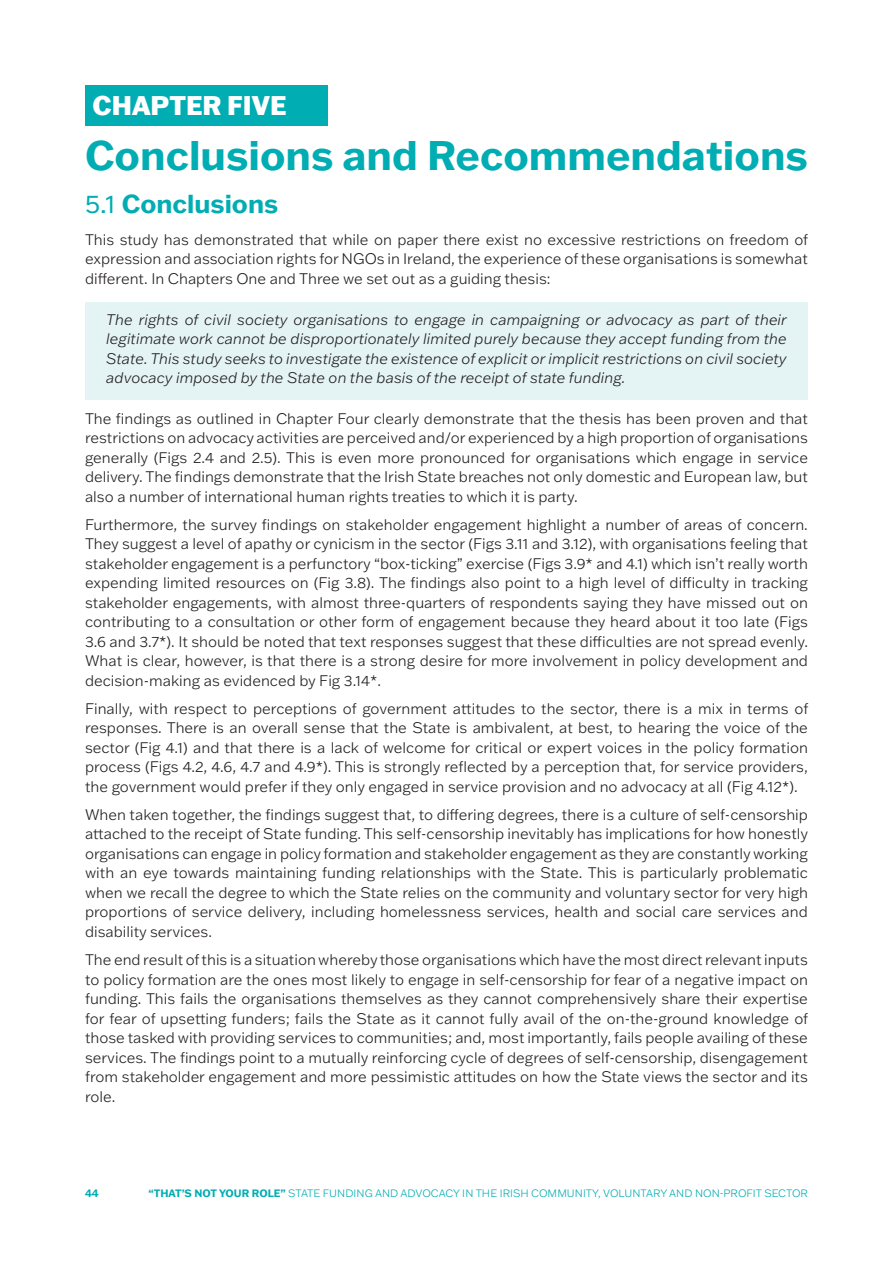
<style>
.page{position:relative;width:893px;height:1263px;background:#fff}
.page>*{position:absolute;margin:0;border:0;box-sizing:border-box;transform-origin:0 0}
.t1{font:700 40.5px "Franklin Gothic ATF";color:#00adb3}
.t2{font:800 26.4px "Franklin Gothic ATF";color:#fff}
.t3{font:700 25.5px "Franklin Gothic ATF";color:#00adb3}
.t4{font:300 15px/19.5px "Franklin Gothic ATF";color:#231f20;text-align:justify}
.t5{font:italic 300 15px/19.5px "Franklin Gothic ATF";color:#231f20;text-align:justify}
.t6{font:300 10.5px "Franklin Gothic ATF";color:#00adb3}
.t7{font:700 10.5px "Franklin Gothic ATF";color:#00adb3}
.s1{font-weight:400}
.s2{font-weight:700}
</style>
<div class="page">
<div style="left:85px;top:302px;width:723px;height:98px;background:#e4f4f5"></div>
<div style="left:85px;top:85px;width:243px;height:40px;background:#00adb3"></div>
<h2 class="t2" style="left:93px;top:88px;width:195px">CHAPTER FIVE</h2>
<h1 class="t1" style="left:85px;top:128px;width:724px">Conclusions and Recommendations</h1>
<h3 class="t3" style="left:85px;top:186px;width:195px"><span class="s1">5.1</span> Conclusions</h3>
<p class="t4" style="left:85px;top:229px;width:725px">This study has demonstrated that while on paper there exist no excessive restrictions on freedom of expression and association rights for NGOs in Ireland, the experience of these organisations is somewhat different. In Chapters One and Three we set out as a guiding thesis:</p>
<p class="t5" style="left:106px;top:309px;width:682px">The rights of civil society organisations to engage in campaigning or advocacy as part of their legitimate work cannot be disproportionately limited purely because they accept funding from the State. This study seeks to investigate the existence of explicit or implicit restrictions on civil society advocacy imposed by the State on the basis of the receipt of state funding.</p>
<p class="t4" style="left:85px;top:408px;width:724px">The findings as outlined in Chapter Four clearly demonstrate that the thesis has been proven and that restrictions on advocacy activities are perceived and/or experienced by a high proportion of organisations generally (Figs 2.4 and 2.5). This is even more pronounced for organisations which engage in service delivery. The findings demonstrate that the Irish State breaches not only domestic and European law, but also a number of international human rights treaties to which it is party.</p>
<p class="t4" style="left:85px;top:514px;width:724px">Furthermore, the survey findings on stakeholder engagement highlight a number of areas of concern.<br>They suggest a level of apathy or cynicism in the sector (Figs 3.11 and 3.12), with organisations feeling that stakeholder engagement is a perfunctory “box-ticking” exercise (Figs 3.9* and 4.1) which isn’t really worth expending limited resources on (Fig 3.8). The findings also point to a high level of difficulty in tracking stakeholder engagements, with almost three-quarters of respondents saying they have missed out on contributing to a consultation or other form of engagement because they heard about it too late (Figs 3.6 and 3.7*). It should be noted that text responses suggest that these difficulties are not spread evenly.<br>What is clear, however, is that there is a strong desire for more involvement in policy development and decision-making as evidenced by Fig 3.14*.</p>
<p class="t4" style="left:85px;top:698px;width:725px">Finally, with respect to perceptions of government attitudes to the sector, there is a mix in terms of responses. There is an overall sense that the State is ambivalent, at best, to hearing the voice of the sector (Fig 4.1) and that there is a lack of welcome for critical or expert voices in the policy formation process (Figs 4.2, 4.6, 4.7 and 4.9*). This is strongly reflected by a perception that, for service providers, the government would prefer if they only engaged in service provision and no advocacy at all (Fig 4.12*).</p>
<p class="t4" style="left:85px;top:804px;width:725px">When taken together, the findings suggest that, to differing degrees, there is a culture of self-censorship attached to the receipt of State funding. This self-censorship inevitably has implications for how honestly organisations can engage in policy formation and stakeholder engagement as they are constantly working with an eye towards maintaining funding relationships with the State. This is particularly problematic when we recall the degree to which the State relies on the community and voluntary sector for very high proportions of service delivery, including homelessness services, health and social care services and disability services.</p>
<p class="t4" style="left:85px;top:949px;width:725px">The end result of this is a situation whereby those organisations which have the most direct relevant inputs to policy formation are the ones most likely to engage in self-censorship for fear of a negative impact on funding. This fails the organisations themselves as they cannot comprehensively share their expertise for fear of upsetting funders; fails the State as it cannot fully avail of the on-the-ground knowledge of those tasked with providing services to communities; and, most importantly, fails people availing of these services. The findings point to a mutually reinforcing cycle of degrees of self-censorship, disengagement from stakeholder engagement and more pessimistic attitudes on how the State views the sector and its role.</p>
<p class="t7" style="left:85px;top:1186px;width:15px">44</p>
<p class="t6" style="left:148px;top:1186px;width:661px"><span class="s2">“THAT’S NOT YOUR ROLE”</span> STATE FUNDING AND ADVOCACY IN THE IRISH COMMUNITY, VOLUNTARY AND NON-PROFIT SECTOR</p>
</div>
